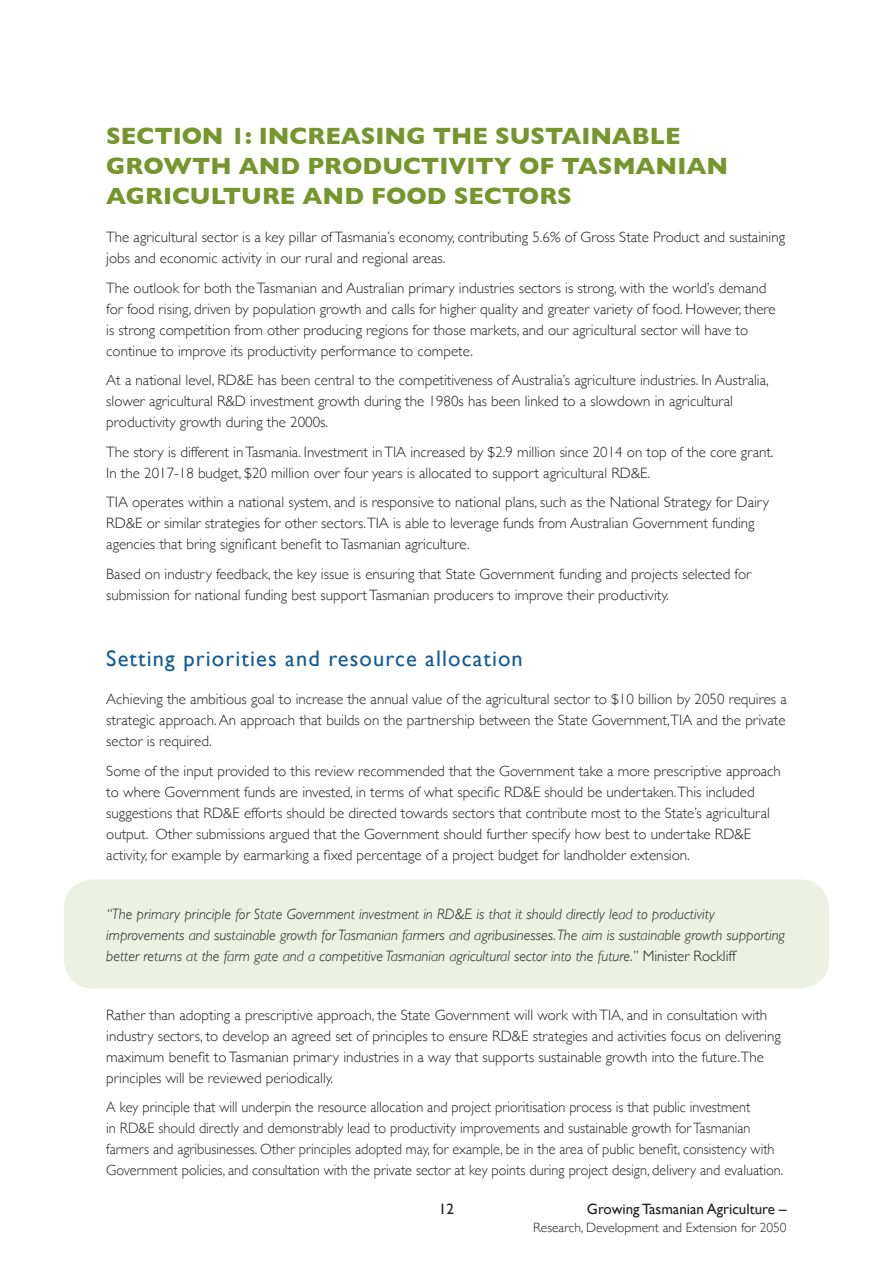
<style>
.page{position:relative;width:893px;height:1263px;background:#fff}
.page>*{position:absolute;margin:0;border:0;box-sizing:border-box;transform-origin:0 0}
.t1{font:700 24px/30px "Gill Sans";color:#76952c}
.t2{font:22.5px "Gill Sans";letter-spacing:.05em;color:#125a96}
.t3{font:300 15px/21px "Gill Sans";color:#231f20}
.t4{font:300 15px/21px "Gill Sans";color:#231f20;scale:.95 1}
.t5{font:italic 300 15px/21px "Gill Sans";color:#231f20}
.t6{font:15px "Gill Sans";color:#231f20}
.t7{font:300 13.5px "Gill Sans";color:#231f20}
.s1{font-style:normal}
</style>
<div class="page">
<div style="left:64px;top:879px;width:765px;height:109px;background:#edf1e3;border-radius:30px"></div>
<h1 class="t1" style="left:106px;top:120px;width:623px">SECTION 1: INCREASING THE SUSTAINABLE<br>GROWTH AND PRODUCTIVITY OF TASMANIAN<br>AGRICULTURE AND FOOD SECTORS</h1>
<p class="t3" style="left:106px;top:226px;width:680px">The agricultural sector is a key pillar of Tasmania’s economy, contributing 5.6% of Gross State Product and sustaining jobs and economic activity in our rural and regional areas.</p>
<p class="t3" style="left:106px;top:276px;width:671px">The outlook for both the Tasmanian and Australian primary industries sectors is strong, with the world’s demand for food rising, driven by population growth and calls for higher quality and greater variety of food. However, there is strong competition from other producing regions for those markets, and our agricultural sector will have to continue to improve its productivity performance to compete.</p>
<p class="t3" style="left:106px;top:369px;width:664px">At a national level, RD&amp;E has been central to the competitiveness of Australia’s agriculture industries. In Australia, slower agricultural R&amp;D investment growth during the 1980s has been linked to a slowdown in agricultural productivity growth during the 2000s.</p>
<p class="t3" style="left:106px;top:440px;width:669px">The story is different in Tasmania. Investment in TIA increased by $2.9 million since 2014 on top of the core grant.<br>In the 2017-18 budget, $20 million over four years is allocated to support agricultural RD&amp;E.</p>
<p class="t3" style="left:106px;top:491px;width:664px">TIA operates within a national system, and is responsive to national plans, such as the National Strategy for Dairy<br>RD&amp;E or similar strategies for other sectors.TIA is able to leverage funds from Australian Government funding agencies that bring significant benefit to Tasmanian agriculture.</p>
<p class="t3" style="left:106px;top:562px;width:646px">Based on industry feedback, the key issue is ensuring that State Government funding and projects selected for submission for national funding best support Tasmanian producers to improve their productivity.</p>
<h2 class="t2" style="left:106px;top:645px;width:418px">Setting priorities and resource allocation</h2>
<p class="t3" style="left:106px;top:688px;width:682px;text-align:justify">Achieving the ambitious goal to increase the annual value of the agricultural sector to $10 billion by 2050 requires a strategic approach. An approach that builds on the partnership between the State Government,TIA and the private sector is required.</p>
<p class="t3" style="left:106px;top:759px;width:676px">Some of the input provided to this review recommended that the Government take a more prescriptive approach to where Government funds are invested, in terms of what specific RD&amp;E should be undertaken.This included suggestions that RD&amp;E efforts should be directed towards sectors that contribute most to the State’s agricultural output. Other submissions argued that the Government should further specify how best to undertake RD&amp;E activity, for example by earmarking a fixed percentage of a project budget for landholder extension.</p>
<p class="t5" style="left:106px;top:903px;width:680px">“The primary principle for State Government investment in RD&amp;E is that it should directly lead to productivity improvements and sustainable growth for Tasmanian farmers and agribusinesses. The aim is sustainable growth supporting better returns at the farm gate and a competitive Tasmanian agricultural sector into the future.” <span class="s1">Minister Rockliff</span></p>
<p class="t3" style="left:106px;top:1003px;width:676px">Rather than adopting a prescriptive approach, the State Government will work with TIA, and in consultation with industry sectors, to develop an agreed set of principles to ensure RD&amp;E strategies and activities focus on delivering maximum benefit to Tasmanian primary industries in a way that supports sustainable growth into the future.The principles will be reviewed periodically.</p>
<p class="t4" style="left:106px;top:1096px;width:714px">A key principle that will underpin the resource allocation and project prioritisation process is that public investment<br>in RD&amp;E should directly and demonstrably lead to productivity improvements and sustainable growth for Tasmanian farmers and agribusinesses. Other principles adopted may, for example, be in the area of public benefit, consistency with Government policies, and consultation with the private sector at key points during project design, delivery and evaluation.</p>
<p class="t6" style="left:439px;top:1200px;width:16px">12</p>
<p class="t6" style="left:587px;top:1200px;width:201px">Growing Tasmanian Agriculture –</p>
<p class="t7" style="left:533px;top:1217px;width:255px">Research, Development and Extension for 2050</p>
</div>
